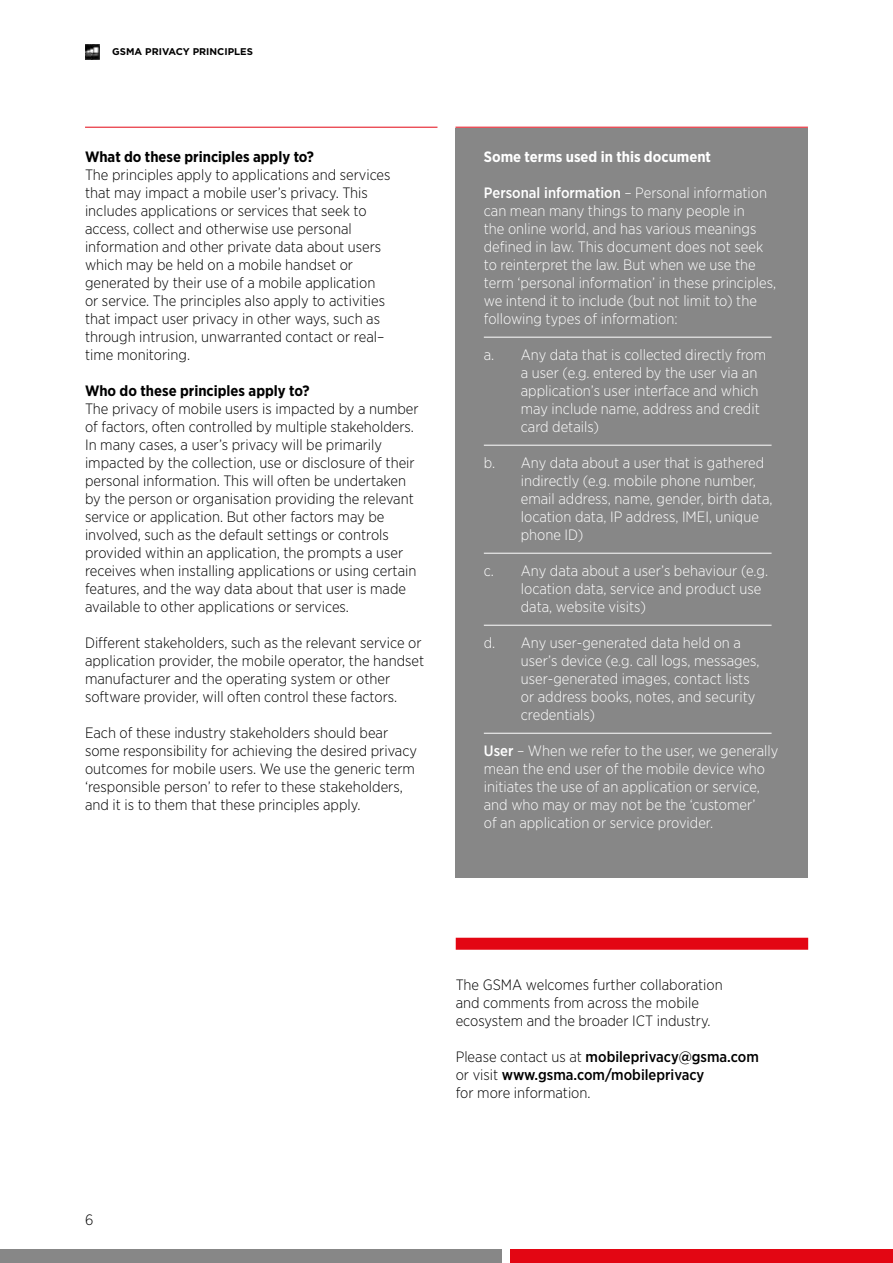
<style>
.page{position:relative;width:893px;height:1263px;background:#fff}
.page>*{position:absolute;margin:0;border:0;box-sizing:border-box;transform-origin:0 0}
.t1{font:300 15px/18px "Gotham Narrow";color:#000}
.t2{font:300 15px/18px "Gotham Narrow";color:#fff}
.t3{font:500 15px/18px "Gotham Narrow";color:#000}
.t4{font:700 15px "Gotham Narrow";color:#000}
.t5{font:700 15px "Gotham Narrow";color:#fff}
.t6{font:700 9.75px "Gotham";color:#000}
.s1{font-weight:500}
.s2{font-weight:300}
</style>
<div class="page">
<img style="left:85px;top:45px;width:15px;height:14px">
<div style="left:0;top:1249px;width:502px;height:14px;background:#878787"></div>
<div style="left:510px;top:1249px;width:383px;height:14px;background:#e30613"></div>
<hr style="left:85px;top:127px;width:352px;height:1px;background:#e30613">
<hr style="left:455px;top:127px;width:353px;height:1px;background:#e30613">
<div style="left:455px;top:128px;width:353px;height:749px;background:#878787"></div>
<hr style="left:484px;top:337px;width:288px;height:1px;background:#fff">
<hr style="left:484px;top:445px;width:288px;height:1px;background:#fff">
<hr style="left:484px;top:553px;width:288px;height:1px;background:#fff">
<hr style="left:484px;top:625px;width:288px;height:1px;background:#fff">
<hr style="left:484px;top:733px;width:288px;height:1px;background:#fff">
<div style="left:456px;top:938px;width:352px;height:12px;background:#e30613"></div>
<p class="t6" style="left:112px;top:45px;width:142px">GSMA PRIVACY PRINCIPLES</p>
<p class="t4" style="left:85px;top:147px;width:231px">What do these principles apply to?</p>
<p class="t1" style="left:85px;top:165px;width:307px">The principles apply to applications and services that may impact a mobile user’s privacy. This includes applications or services that seek to access, collect and otherwise use personal information and other private data about users which may be held on a mobile handset or generated by their use of a mobile application or service. The principles also apply to activities that impact user privacy in other ways, such as through intrusion, unwarranted contact or real– time monitoring.</p>
<p class="t4" style="left:85px;top:381px;width:226px">Who do these principles apply to?</p>
<p class="t1" style="left:85px;top:399px;width:335px">The privacy of mobile users is impacted by a number of factors, often controlled by multiple stakeholders.<br>In many cases, a user’s privacy will be primarily impacted by the collection, use or disclosure of their personal information. This will often be undertaken by the person or organisation providing the relevant service or application. But other factors may be involved, such as the default settings or controls provided within an application, the prompts a user receives when installing applications or using certain features, and the way data about that user is made available to other applications or services.</p>
<p class="t1" style="left:85px;top:633px;width:341px">Different stakeholders, such as the relevant service or application provider, the mobile operator, the handset manufacturer and the operating system or other software provider, will often control these factors.</p>
<p class="t1" style="left:85px;top:723px;width:333px">Each of these industry stakeholders should bear some responsibility for achieving the desired privacy outcomes for mobile users. We use the generic term ‘responsible person’ to refer to these stakeholders, and it is to them that these principles apply.</p>
<p class="t5" style="left:484px;top:147px;width:229px">Some terms used in this document</p>
<p class="t2" style="left:484px;top:183px;width:294px"><span class="s1">Personal information</span> – Personal information can mean many things to many people in<br>the online world, and has various meanings defined in law. This document does not seek to reinterpret the law. But when we use the term ‘personal information’ in these principles, we intend it to include (but not limit to) the following types of information:</p>
<p class="t2" style="left:521px;top:345px;width:247px;text-indent:-37px">a. Any data that is collected directly from a user (e.g. entered by the user via an application’s user interface and which may include name, address and credit card details)</p>
<p class="t2" style="left:521px;top:453px;width:253px;text-indent:-37px">b. Any data about a user that is gathered indirectly (e.g. mobile phone number, email address, name, gender, birth data, location data, IP address, IMEI, unique phone ID)</p>
<p class="t2" style="left:521px;top:561px;width:249px;text-indent:-37px">c. Any data about a user’s behaviour (e.g. location data, service and product use data, website visits)</p>
<p class="t2" style="left:521px;top:633px;width:240px;text-indent:-37px">d. Any user-generated data held on a user’s device (e.g. call logs, messages, user-generated images, contact lists or address books, notes, and security credentials)</p>
<p class="t2" style="left:484px;top:741px;width:296px"><span class="s1">User</span> – When we refer to the user, we generally mean the end user of the mobile device who initiates the use of an application or service, and who may or may not be the ‘customer’<br>of an application or service provider.</p>
<p class="t1" style="left:85px;top:1211px;width:10px">6</p>
<p class="t1" style="left:456px;top:975px;width:268px">The GSMA welcomes further collaboration and comments from across the mobile ecosystem and the broader ICT industry.</p>
<p class="t3" style="left:456px;top:1048px;width:305px"><span class="s2">Please contact us at</span> mobileprivacy@gsma.com <span class="s2">or visit</span> www.gsma.com/mobileprivacy<br><span class="s2">for more information.</span></p>
</div>
